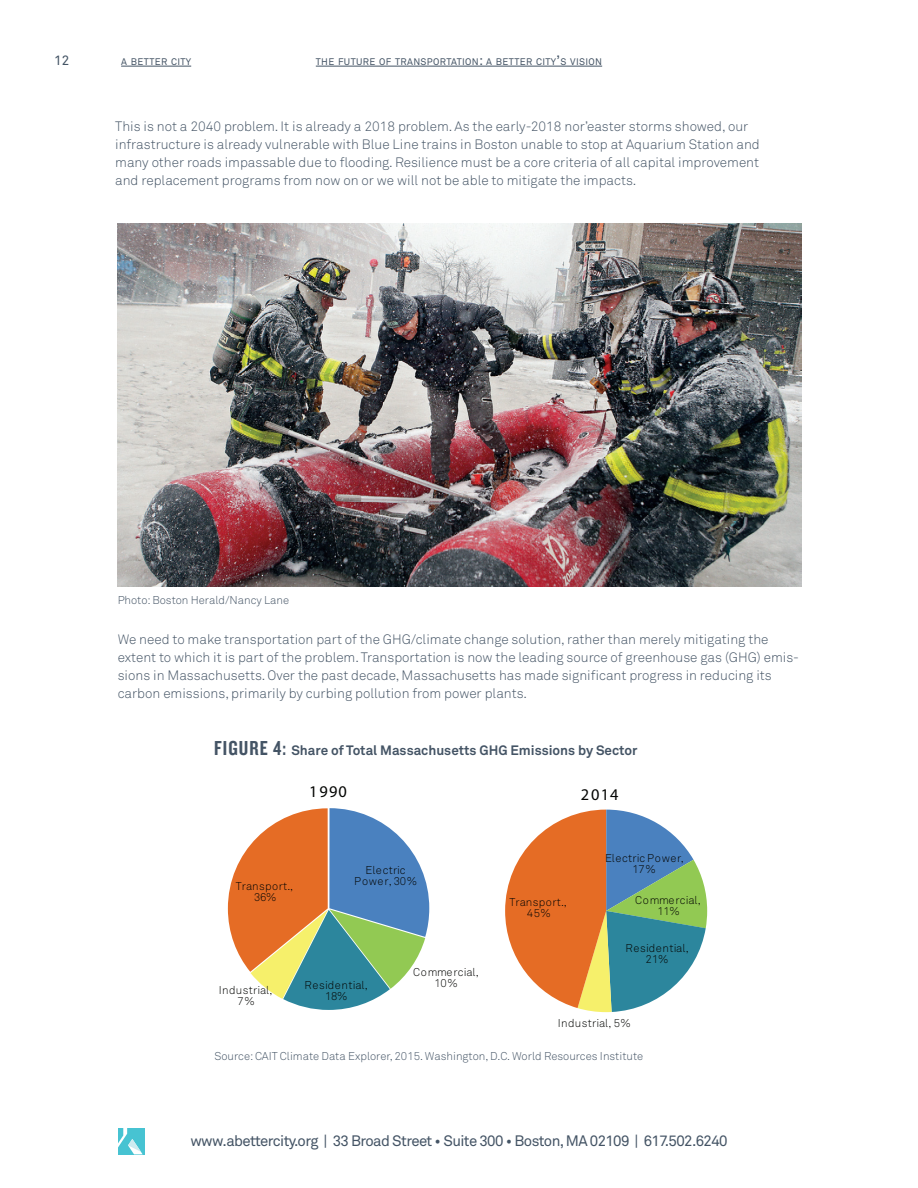
<style>
.page{position:relative;width:918px;height:1188px;background:#fff}
.page>*{position:absolute;margin:0;border:0;box-sizing:border-box;transform-origin:0 0}
.t1{font:20.7px "Myriad Pro";color:#040503}
.t2{font:16.35px "Myriad Pro";letter-spacing:.065em;color:#040503}
.t3{font:15px "Akkurat Pro";letter-spacing:-.04em;color:#445465}
.t4{font:300 13.5px/18px "Akkurat";color:#445465}
.t5{font:700 13.5px "Akkurat Pro";color:#445465}
.t6{font:13.5px "Akkurat Pro";color:#445465}
.t7{font:300 11.25px/11.2px "Akkurat";letter-spacing:.025em;color:#040503;text-align:center}
.t8{font:300 11.25px "Akkurat";color:#445465}
.t9{font:300 11.25px/11.2px "Akkurat";letter-spacing:.005em;color:#040503;text-align:center}
.t10{font:300 11.25px/11.2px "Akkurat";letter-spacing:-.01em;color:#040503;text-align:center}
.t11{font:9.45px "Akkurat Pro";letter-spacing:.035em;color:#445465}
.s1{font-size:13.5px}
.s2{font-family:"Knockout HTF49 Liteweight";font-weight:400;font-size:21px}
</style>
<div class="page">
<hr style="left:316px;top:66px;width:286px;height:1px;background:#445465">
<hr style="left:121px;top:66px;width:70px;height:1px;background:#445465">
<div style="left:118px;top:1128px;width:26px;height:26px;background:#47c3d2"></div>
<svg style="left:118px;top:1128px;width:25px;height:26px"></svg>
<img style="left:117px;top:223px;width:684px;height:363px">
<svg style="left:227px;top:808px;width:203px;height:202px"></svg>
<svg style="left:505px;top:809px;width:203px;height:204px"></svg>
<p class="t6" style="left:54px;top:53px;width:17px">12</p>
<p class="t11" style="left:121px;top:56px;width:72px">A BETTER CITY</p>
<p class="t11" style="left:316px;top:56px;width:288px">THE FUTURE OF TRANSPORTATION<span class="s1">:</span> A BETTER CITY<span class="s1">’</span>S VISION</p>
<p class="t4" style="left:115px;top:117px;width:646px">This is not a 2040 problem. It is already a 2018 problem. As the early-2018 nor’easter storms showed, our infrastructure is already vulnerable with Blue Line trains in Boston unable to stop at Aquarium Station and many other roads impassable due to flooding. Resilience must be a core criteria of all capital improvement and replacement programs from now on or we will not be able to mitigate the impacts.</p>
<p class="t8" style="left:118px;top:593px;width:173px">Photo: Boston Herald/Nancy Lane</p>
<p class="t4" style="left:118px;top:630px;width:683px">We need to make transportation part of the GHG/climate change solution, rather than merely mitigating the extent to which it is part of the problem. Transportation is now the leading source of greenhouse gas (GHG) emis&shy;sions in Massachusetts. Over the past decade, Massachusetts has made significant progress in reducing its carbon emissions, primarily by curbing pollution from power plants.</p>
<p class="t5" style="left:214px;top:742px;width:425px"><span class="s2">FIGURE 4:</span> Share of Total Massachusetts GHG Emissions by Sector</p>
<p class="t2" style="left:309px;top:781px;width:39px">1990</p>
<h1 class="t1" style="left:302px;top:781px;width:49px">1990</h1>
<p class="t7" style="left:221px;top:877px;width:64px">Power, 30%</p>
<p class="t9" style="left:236px;top:880px;width:59px">Transport.,<br>36%</p>
<p class="t7" style="left:354px;top:864px;width:64px">Electric<br>Power, 30%</p>
<p class="t7" style="left:219px;top:984px;width:55px">Industrial,<br>7%</p>
<p class="t7" style="left:189px;top:988px;width:55px">Industrial,</p>
<p class="t9" style="left:413px;top:966px;width:67px">Commercial,</p>
<p class="t7" style="left:305px;top:979px;width:65px">Residential,</p>
<p class="t7" style="left:435px;top:977px;width:25px">10%</p>
<p class="t7" style="left:325px;top:990px;width:24px">18%</p>
<p class="t7" style="left:301px;top:979px;width:25px">10%</p>
<p class="t2" style="left:581px;top:785px;width:39px">2014</p>
<p class="t7" style="left:510px;top:896px;width:59px">Transport.,<br>45%</p>
<p class="t7" style="left:605px;top:852px;width:80px">Electric Power,<br>17%</p>
<p class="t10" style="left:635px;top:894px;width:67px">Commercial,<br>11%</p>
<p class="t7" style="left:626px;top:943px;width:65px">Residential,<br>21%</p>
<p class="t7" style="left:643px;top:894px;width:56px">Transport.<br>45%</p>
<p class="t7" style="left:558px;top:1017px;width:75px">Industrial, 5%</p>
<p class="t8" style="left:214px;top:1049px;width:430px">Source: CAIT Climate Data Explorer, 2015. Washington, D.C. World Resources Institute</p>
<p class="t3" style="left:190px;top:1132px;width:539px">www.abettercity.org | 33 Broad Street • Suite 300 • Boston, MA 02109 | 617.502.6240</p>
</div>
